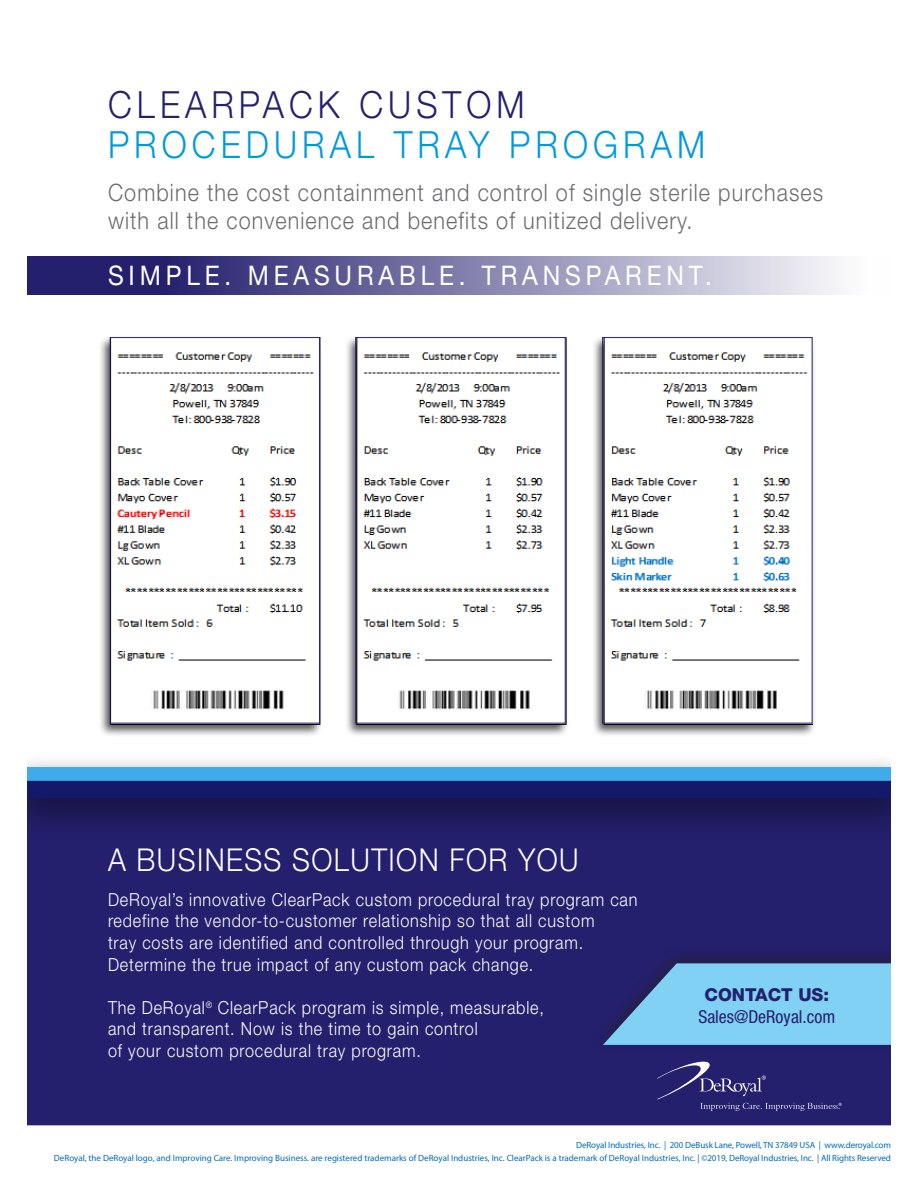
<style>
.page{position:relative;width:918px;height:1188px;background:#fff}
.page>*{position:absolute;margin:0;border:0;box-sizing:border-box;transform-origin:0 0}
.t1{font:300 37.5px/40.5px "Helvetica Neue LT Std";letter-spacing:.15em;color:#09d;scale:.9 1}
.t2{font:300 31.5px "Helvetica Neue LT Std";letter-spacing:.05em;color:#fff;scale:.9 1}
.t3{font:27px "Helvetica Neue LT Std";letter-spacing:.2em;color:#fff;scale:.9 1}
.t4{font:300 24px/28.8px "Helvetica Neue LT Std";letter-spacing:.05em;color:#6c6d70;scale:.9 1}
.t5{font:300 18px/21.6px "Helvetica Neue LT Std";letter-spacing:.05em;color:#fff;scale:.9 1}
.t6{font:condensed 17.85px/21.5px "Helvetica Neue LT Std";color:#25206e;text-align:center}
.bullets{font:9px "Myriad Pro";color:#006bb6}
.s1{color:#25206e}
.s2{font-weight:800;font-stretch:normal}
</style>
<div class="page">
<div style="left:28px;top:843px;width:862px;height:282px;background:#25206e"></div>
<div style="left:591px;top:946px;width:326px;height:105px;background:#231f20;opacity:.5"></div>
<svg style="left:603px;top:963px;width:287px;height:82px;background:#74b9e1"></svg>
<svg style="left:28px;top:256px;width:811px;height:39px;background:#7b78a7"></svg>
<div style="left:98px;top:335px;width:719px;height:402px;background:#231f20;opacity:.75"></div>
<img style="left:112px;top:338px;width:701px;height:386px">
<div style="left:110px;top:337px;width:210px;height:387px;border:1px solid #25206e"></div>
<div style="left:355px;top:337px;width:211px;height:387px;border:1px solid #25206e"></div>
<div style="left:602px;top:337px;width:210px;height:387px;border:1px solid #25206e"></div>
<svg style="left:657px;top:1062px;width:185px;height:49px;background:#342f77"></svg>
<div style="left:0;top:753px;width:918px;height:90px;background:#231f20;opacity:.5"></div>
<svg style="left:28px;top:768px;width:862px;height:30px;background:#26589f"></svg>
<p class="t1" style="left:108px;top:83px;width:665px"><span class="s1">CLEARPACK CUSTOM<br></span>PROCEDURAL TRAY PROGRAM</p>
<p class="t4" style="left:108px;top:177px;width:796px">Combine the cost containment and control of single sterile purchases with all the convenience and benefits of unitized delivery.</p>
<p class="t3" style="left:108px;top:259px;width:672px">SIMPLE. MEASURABLE. TRANSPARENT.</p>
<p class="t2" style="left:108px;top:840px;width:524px">A BUSINESS SOLUTION FOR YOU</p>
<p class="t5" style="left:108px;top:888px;width:590px">DeRoyal’s innovative ClearPack custom procedural tray program can redefine the vendor-to-customer relationship so that all custom<br>tray costs are identified and controlled through your program.<br>Determine the true impact of any custom pack change.</p>
<p class="t5" style="left:108px;top:996px;width:486px">The DeRoyal<sup>®</sup> ClearPack program is simple, measurable, and transparent. Now is the time to gain control<br>of your custom procedural tray program.</p>
<p class="t6" style="left:698px;top:984px;width:138px"><span class="s2">CONTACT US:<br></span>Sales@DeRoyal.com</p>
<p class="bullets" style="left:576px;top:1139px;width:316px">DeRoyal Industries, Inc. | 200 DeBusk Lane, Powell, TN 37849 USA | www.deroyal.com</p>
<p class="bullets" style="left:54px;top:1152px;width:839px">DeRoyal, the DeRoyal logo, and Improving Care. Improving Business. are registered trademarks of DeRoyal Industries, Inc. ClearPack is a trademark of DeRoyal Industries, Inc. | ©2019, DeRoyal Industries, Inc. | All Rights Reserved</p>
</div>
